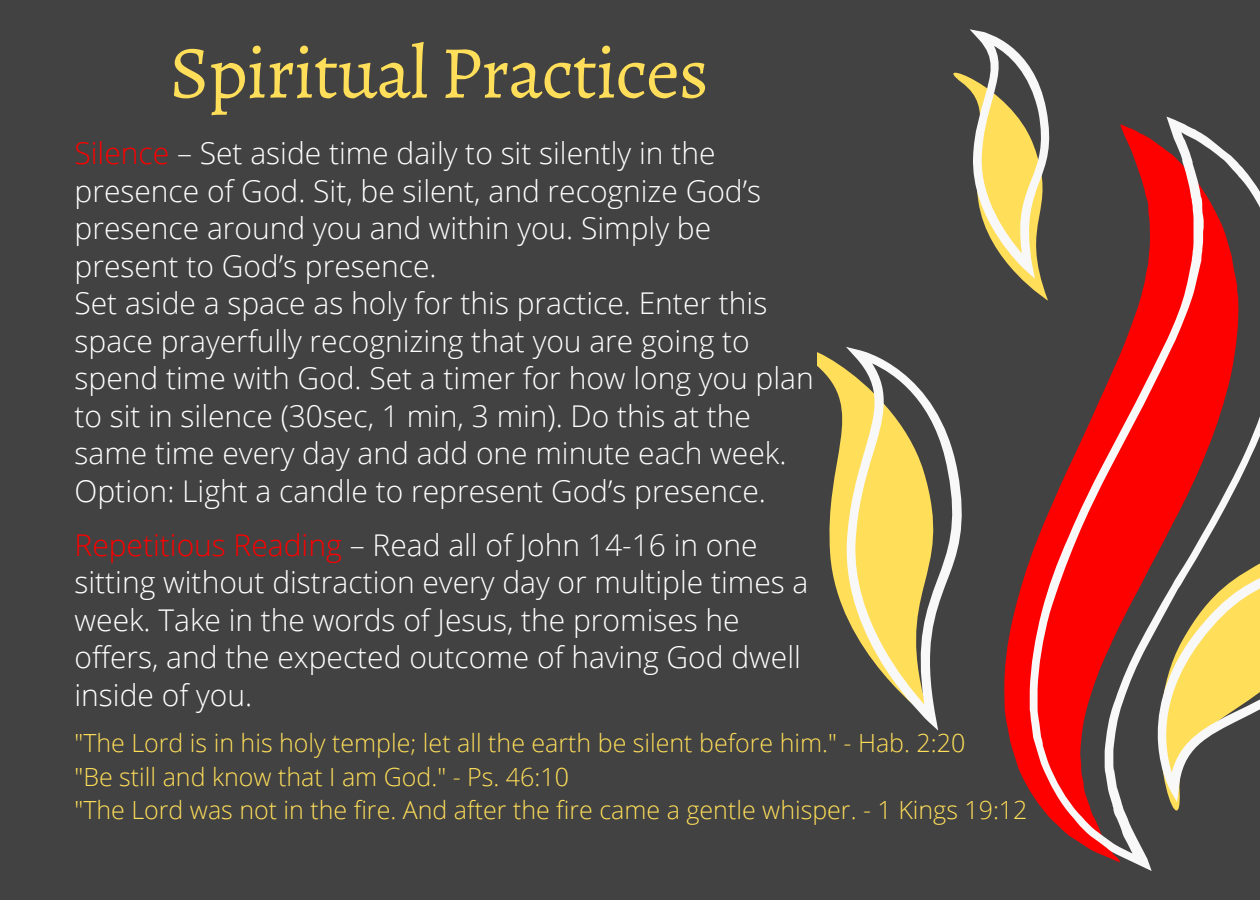
<style>
.page{position:relative;width:1260px;height:900px;background:#424242}
.page>*{position:absolute;margin:0;border:0;box-sizing:border-box;transform-origin:0 0}
.t1{font:75px "Alegreya";letter-spacing:-.015em;color:#ffde59}
.t2{font:300 30px/37.5px "Open Sans";color:#fff}
.t3{font:300 25px "Open Sans";color:#ffde59}
.s1{color:#fd0000}
</style>
<div class="page">
<svg style="left:1004px;top:560px;width:26px;height:231px;fill:#fd0000"></svg>
<svg style="left:817px;top:352px;width:26px;height:256px"></svg>
<svg style="left:1030px;top:117px;width:230px;height:754px"></svg>
<svg style="left:953px;top:29px;width:107px;height:272px"></svg>
<svg style="left:843px;top:347px;width:119px;height:384px"></svg>
<svg style="left:1131px;top:475px;width:129px;height:327px"></svg>
<p class="t1" style="left:170px;top:21px;width:541px">Spiritual Practices</p>
<p class="t2" style="left:75px;top:134px;width:688px"><span class="s1">Silence</span> – Set aside time daily to sit silently in the presence of God. Sit, be silent, and recognize God’s presence around you and within you. Simply be present to God’s presence.</p>
<p class="t2" style="left:75px;top:284px;width:741px">Set aside a space as holy for this practice. Enter this space prayerfully recognizing that you are going to spend time with God. Set a timer for how long you plan to sit in silence (30sec, 1 min, 3 min). Do this at the same time every day and add one minute each week.<br>Option: Light a candle to represent God’s presence.</p>
<p class="t2" style="left:75px;top:526px;width:735px"><span class="s1">Repetitious Reading</span> – Read all of John 14-16 in one sitting without distraction every day or multiple times a week. Take in the words of Jesus, the promises he offers, and the expected outcome of having God dwell inside of you.</p>
<p class="t3" style="left:75px;top:725px;width:892px">"The Lord is in his holy temple; let all the earth be silent before him." - Hab. 2:20</p>
<p class="t3" style="left:75px;top:759px;width:496px">"Be still and know that I am God." - Ps. 46:10</p>
<p class="t3" style="left:75px;top:793px;width:954px">"The Lord was not in the fire. And after the fire came a gentle whisper. - 1 Kings 19:12</p>
</div>
